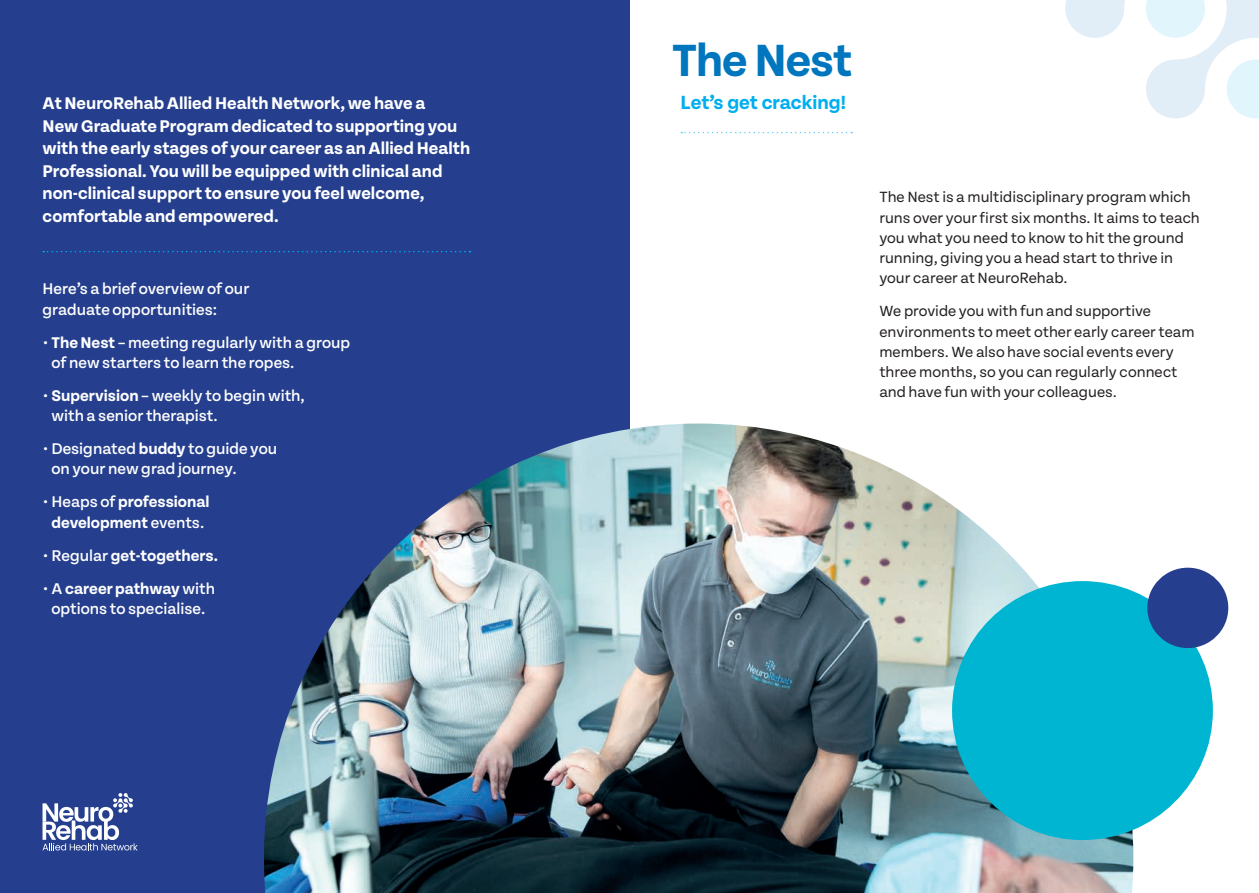
<style>
.page{position:relative;width:1259px;height:893px;background:#fff}
.page>*{position:absolute;margin:0;border:0;box-sizing:border-box;transform-origin:0 0}
.t1{font:700 48px "Tenon";letter-spacing:-.02em;color:#0076be}
.t2{font:700 20.25px "Tenon";color:#00aeef}
.t3{font:700 18px/22.5px "Tenon";color:#fff}
.t4{font:500 16.5px/20.2px "Tenon";color:#fff}
.t5{font:700 16.5px/20.2px "Tenon";color:#fff;text-align:center}
.t6{font:15.75px/20.2px "Tenon";color:#231f20}
.s1{font-weight:700}
.s2{font-weight:500}
</style>
<div class="page">
<div style="left:0;top:0;width:629px;height:893px;background:#253f8e"></div>
<img style="left:264px;top:423px;width:869px;height:470px">
<svg style="left:43px;top:251px;width:427px;height:1px"></svg>
<div style="left:952px;top:581px;width:261px;height:259px;background:#00b5d1;border-radius:50%"></div>
<div style="left:1147px;top:568px;width:81px;height:80px;background:#253f8e;border-radius:50%"></div>
<svg style="left:681px;top:132px;width:171px;height:1px"></svg>
<svg style="left:1065px;top:0;width:194px;height:118px"></svg>
<svg style="left:43px;top:793px;width:95px;height:57px"></svg>
<p class="t3" style="left:43px;top:92px;width:429px">At NeuroRehab Allied Health Network, we have a<br>New Graduate Program dedicated to supporting you with the early stages of your career as an Allied Health Professional. You will be equipped with clinical and non-clinical support to ensure you feel welcome, comfortable and empowered.</p>
<p class="t4" style="left:43px;top:279px;width:208px">Here’s a brief overview of our graduate opportunities:</p>
<p class="t4" style="left:51px;top:332px;width:300px;text-indent:-9px">• <span class="s1">The Nest</span> – meeting regularly with a group of new starters to learn the ropes.</p>
<p class="t4" style="left:51px;top:386px;width:255px;text-indent:-9px">• <span class="s1">Supervision</span> – weekly to begin with, with a senior therapist.</p>
<p class="t4" style="left:51px;top:439px;width:227px;text-indent:-9px">• Designated <span class="s1">buddy</span> to guide you on your new grad journey.</p>
<p class="t5" style="left:43px;top:492px;width:169px"><span class="s2">• Heaps of</span> professional development <span class="s2">events.</span></p>
<p class="t5" style="left:43px;top:545px;width:177px"><span class="s2">• Regular</span> get-togethers.</p>
<p class="t4" style="left:43px;top:578px;width:174px;text-align:center">• A <span class="s1">career pathway</span> with options to specialise.</p>
<h1 class="t1" style="left:672px;top:35px;width:181px">The Nest</h1>
<p class="t2" style="left:680px;top:92px;width:167px">Let’s get cracking!</p>
<p class="t6" style="left:879px;top:187px;width:322px">The Nest is a multidisciplinary program which runs over your first six months. It aims to teach you what you need to know to hit the ground running, giving you a head start to thrive in your career at NeuroRehab.</p>
<p class="t6" style="left:879px;top:301px;width:317px">We provide you with fun and supportive environments to meet other early career team members. We also have social events every three months, so you can regularly connect and have fun with your colleagues.</p>
</div>
